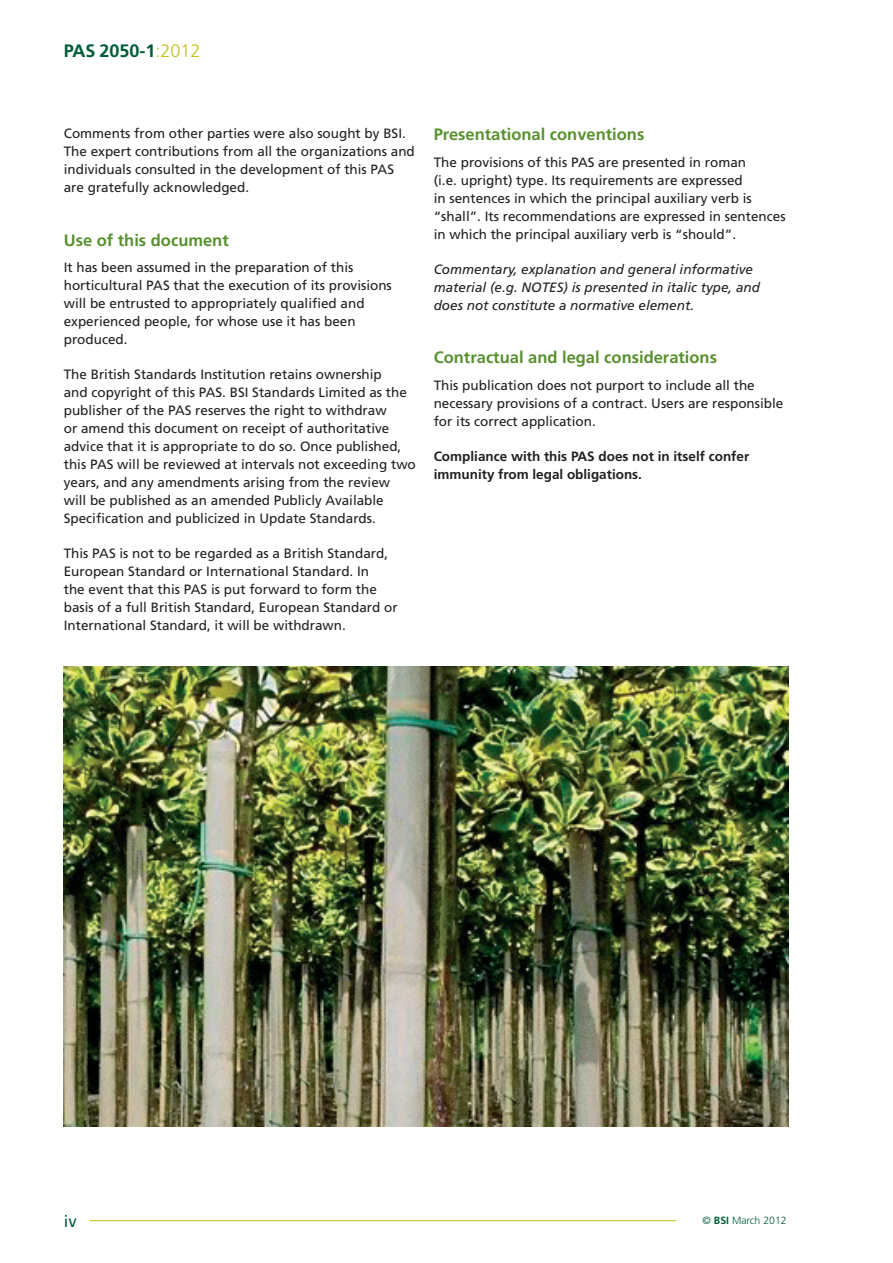
<style>
.page{position:relative;width:893px;height:1263px;background:#fff}
.page>*{position:absolute;margin:0;border:0;box-sizing:border-box;transform-origin:0 0}
.t1{font:700 18px "Frutiger";color:#005c37}
.t2{font:700 16.5px "Frutiger";color:#58902f}
.t3{font:16.5px "Frutiger";color:#005c37}
.t4{font:13.5px/18px "Frutiger";color:#231f20}
.t5{font:italic 13.5px/18px "Frutiger";color:#231f20}
.t6{font:700 13.5px/18px "Frutiger";color:#231f20}
.t7{font:300 10.5px "Frutiger";color:#005c37}
.s1{font-weight:300;color:#c1c116}
.s2{font-weight:700}
</style>
<div class="page">
<hr style="left:89px;top:1220px;width:587px;height:1px;background:#c1c116">
<img style="left:64px;top:667px;width:724px;height:460px">
<h1 class="t1" style="left:64px;top:43px;width:138px">PAS 2050-1<span class="s1">:2012</span></h1>
<p class="t4" style="left:64px;top:125px;width:353px">Comments from other parties were also sought by BSI.<br>The expert contributions from all the organizations and individuals consulted in the development of this PAS are gratefully acknowledged.</p>
<p class="t2" style="left:64px;top:233px;width:166px">Use of this document</p>
<p class="t4" style="left:64px;top:259px;width:330px">It has been assumed in the preparation of this horticultural PAS that the execution of its provisions will be entrusted to appropriately qualified and experienced people, for whose use it has been produced.</p>
<p class="t4" style="left:64px;top:366px;width:354px">The British Standards Institution retains ownership<br>and copyright of this PAS. BSI Standards Limited as the publisher of the PAS reserves the right to withdraw<br>or amend this document on receipt of authoritative advice that it is appropriate to do so. Once published, this PAS will be reviewed at intervals not exceeding two years, and any amendments arising from the review will be published as an amended Publicly Available Specification and publicized in Update Standards.</p>
<p class="t4" style="left:64px;top:545px;width:335px">This PAS is not to be regarded as a British Standard, European Standard or International Standard. In<br>the event that this PAS is put forward to form the basis of a full British Standard, European Standard or International Standard, it will be withdrawn.</p>
<p class="t2" style="left:434px;top:128px;width:212px">Presentational conventions</p>
<p class="t4" style="left:434px;top:154px;width:353px">The provisions of this PAS are presented in roman<br>(i.e. upright) type. Its requirements are expressed<br>in sentences in which the principal auxiliary verb is “shall”. Its recommendations are expressed in sentences in which the principal auxiliary verb is “should”.</p>
<p class="t5" style="left:434px;top:261px;width:328px">Commentary, explanation and general informative material (e.g. NOTES) is presented in italic type, and does not constitute a normative element.</p>
<p class="t2" style="left:434px;top:351px;width:285px">Contractual and legal considerations</p>
<p class="t4" style="left:434px;top:377px;width:351px">This publication does not purport to include all the necessary provisions of a contract. Users are responsible for its correct application.</p>
<p class="t6" style="left:434px;top:448px;width:317px">Compliance with this PAS does not in itself confer immunity from legal obligations.</p>
<p class="t3" style="left:64px;top:1214px;width:14px">iv</p>
<p class="t7" style="left:703px;top:1216px;width:86px">© <span class="s2">BSI</span> March 2012</p>
</div>
